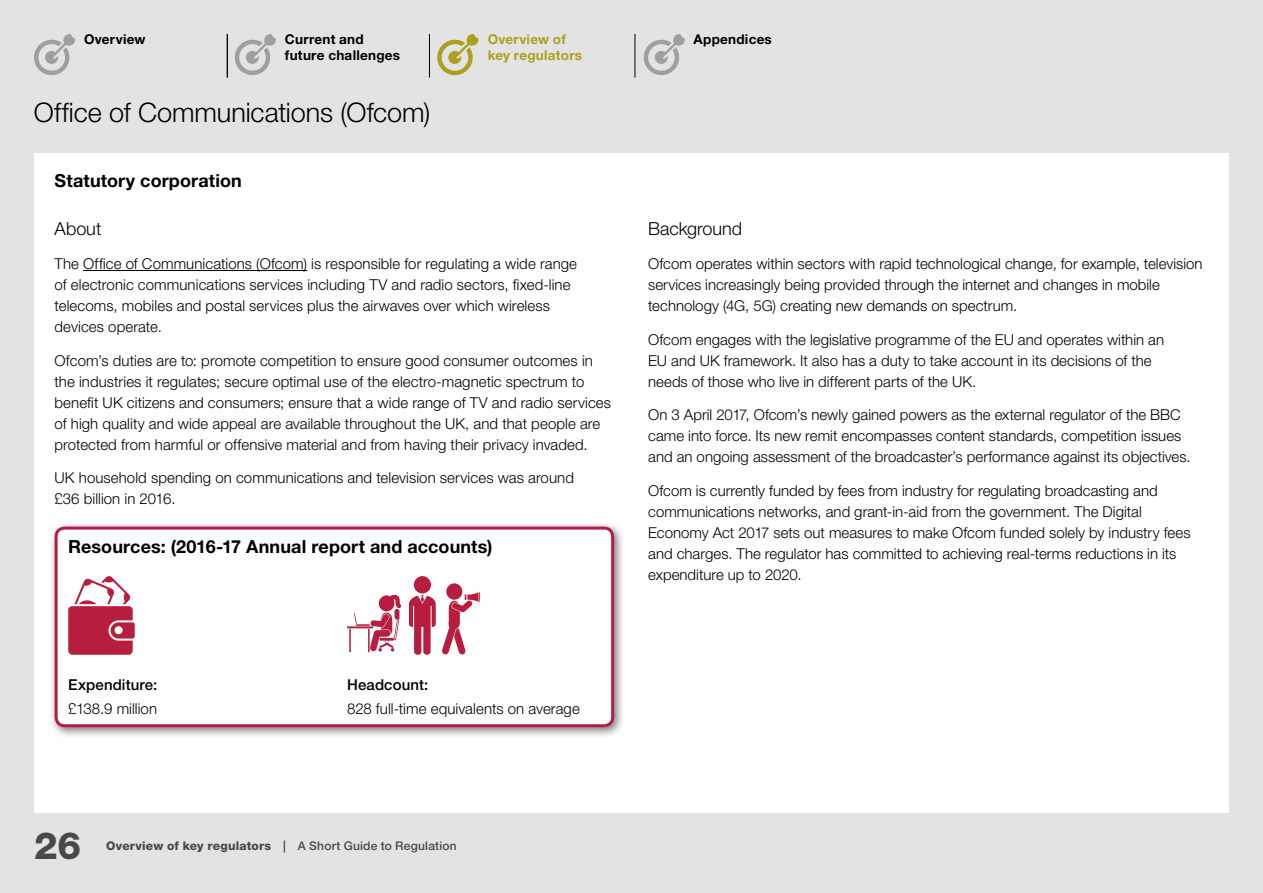
<style>
.page{position:relative;width:1263px;height:893px;background:#e3e3e3}
.page>*{position:absolute;margin:0;border:0;box-sizing:border-box;transform-origin:0 0}
.t1{font:800 37.5px "Helvetica Neue LT Std";color:#494948}
.t2{font:300 27px "Helvetica Neue LT Std";letter-spacing:-.005em;color:#000}
.t3{font:700 18px "Helvetica Neue LT Std";letter-spacing:.005em;color:#000}
.t4{font:300 18px "Helvetica Neue LT Std";color:#000}
.t5{font:300 15px/21px "Helvetica Neue LT Std";letter-spacing:.005em;color:#000}
.t6{font:500 15px "Helvetica Neue LT Std";letter-spacing:.01em;color:#000}
.t7{font:700 13.5px/16.5px "Helvetica Neue LT Std";letter-spacing:.02em;color:#000}
.t8{font:700 13.5px/16.5px "Helvetica Neue LT Std";letter-spacing:.02em;color:#aca01c}
.t9{font:500 12px "Helvetica Neue LT Std";letter-spacing:.015em;color:#494948}
.s1{font-weight:800}
</style>
<div class="page">
<hr style="left:635px;top:34px;width:1px;height:44px;background:#000">
<hr style="left:227px;top:34px;width:1px;height:44px;background:#000">
<hr style="left:429px;top:34px;width:1px;height:44px;background:#000">
<svg style="left:235px;top:34px;width:41px;height:41px"></svg>
<svg style="left:437px;top:34px;width:42px;height:41px"></svg>
<svg style="left:644px;top:34px;width:41px;height:41px"></svg>
<svg style="left:34px;top:34px;width:41px;height:41px"></svg>
<div style="left:34px;top:153px;width:1195px;height:659px;background:#fff"></div>
<hr style="left:83px;top:270px;width:224px;height:1px;background:#000">
<div style="left:49px;top:521px;width:577px;height:217px;background:#000;opacity:.5"></div>
<div style="left:56px;top:528px;width:557px;height:198px;background:#fff;border-radius:9px"></div>
<div style="left:55px;top:527px;width:559px;height:200px;border:3px solid #b71c3e;border-radius:9px"></div>
<svg style="left:68px;top:576px;width:67px;height:79px"></svg>
<svg style="left:409px;top:576px;width:27px;height:79px"></svg>
<svg style="left:442px;top:583px;width:38px;height:71px"></svg>
<svg style="left:347px;top:595px;width:54px;height:57px"></svg>
<p class="t7" style="left:84px;top:30px;width:63px">Overview</p>
<p class="t7" style="left:693px;top:30px;width:80px">Appendices</p>
<p class="t7" style="left:285px;top:30px;width:117px">Current and future challenges</p>
<p class="t8" style="left:488px;top:30px;width:96px">Overview of key regulators</p>
<h2 class="t2" style="left:34px;top:96px;width:398px">Office of Communications (Ofcom)</h2>
<p class="t3" style="left:55px;top:170px;width:189px">Statutory corporation</p>
<p class="t4" style="left:55px;top:218px;width:48px">About</p>
<p class="t5" style="left:55px;top:253px;width:524px">The Office of Communications (Ofcom) is responsible for regulating a wide range of electronic communications services including TV and radio sectors, fixed-line telecoms, mobiles and postal services plus the airwaves over which wireless devices operate.</p>
<p class="t5" style="left:55px;top:350px;width:558px">Ofcom’s duties are to: promote competition to ensure good consumer outcomes in the industries it regulates; secure optimal use of the electro‑magnetic spectrum to benefit UK citizens and consumers; ensure that a wide range of TV and radio services of high quality and wide appeal are available throughout the UK, and that people are protected from harmful or offensive material and from having their privacy invaded.</p>
<p class="t5" style="left:55px;top:467px;width:521px">UK household spending on communications and television services was around £36 billion in 2016.</p>
<p class="t3" style="left:68px;top:535px;width:426px">Resources: (2016-17 Annual report and accounts)</p>
<p class="t4" style="left:648px;top:218px;width:96px">Background</p>
<p class="t5" style="left:648px;top:253px;width:556px">Ofcom operates within sectors with rapid technological change, for example, television services increasingly being provided through the internet and changes in mobile technology (4G, 5G) creating new demands on spectrum.</p>
<p class="t5" style="left:648px;top:329px;width:517px">Ofcom engages with the legislative programme of the EU and operates within an<br>EU and UK framework. It also has a duty to take account in its decisions of the needs of those who live in different parts of the UK.</p>
<p class="t5" style="left:648px;top:404px;width:544px">On 3 April 2017, Ofcom’s newly gained powers as the external regulator of the BBC came into force. Its new remit encompasses content standards, competition issues and an ongoing assessment of the broadcaster’s performance against its objectives.</p>
<p class="t5" style="left:648px;top:480px;width:544px">Ofcom is currently funded by fees from industry for regulating broadcasting and communications networks, and grant-in-aid from the government. The Digital Economy Act 2017 sets out measures to make Ofcom funded solely by industry fees and charges. The regulator has committed to achieving real-terms reductions in its expenditure up to 2020.</p>
<p class="t6" style="left:68px;top:676px;width:91px">Expenditure:</p>
<p class="t5" style="left:68px;top:697px;width:90px">£138.9 million</p>
<p class="t6" style="left:347px;top:676px;width:83px">Headcount:</p>
<p class="t5" style="left:347px;top:697px;width:234px">828 full-time equivalents on average</p>
<h1 class="t1" style="left:34px;top:823px;width:49px">26</h1>
<p class="t9" style="left:106px;top:838px;width:352px"><span class="s1">Overview of key regulators</span> | A Short Guide to Regulation</p>
</div>
